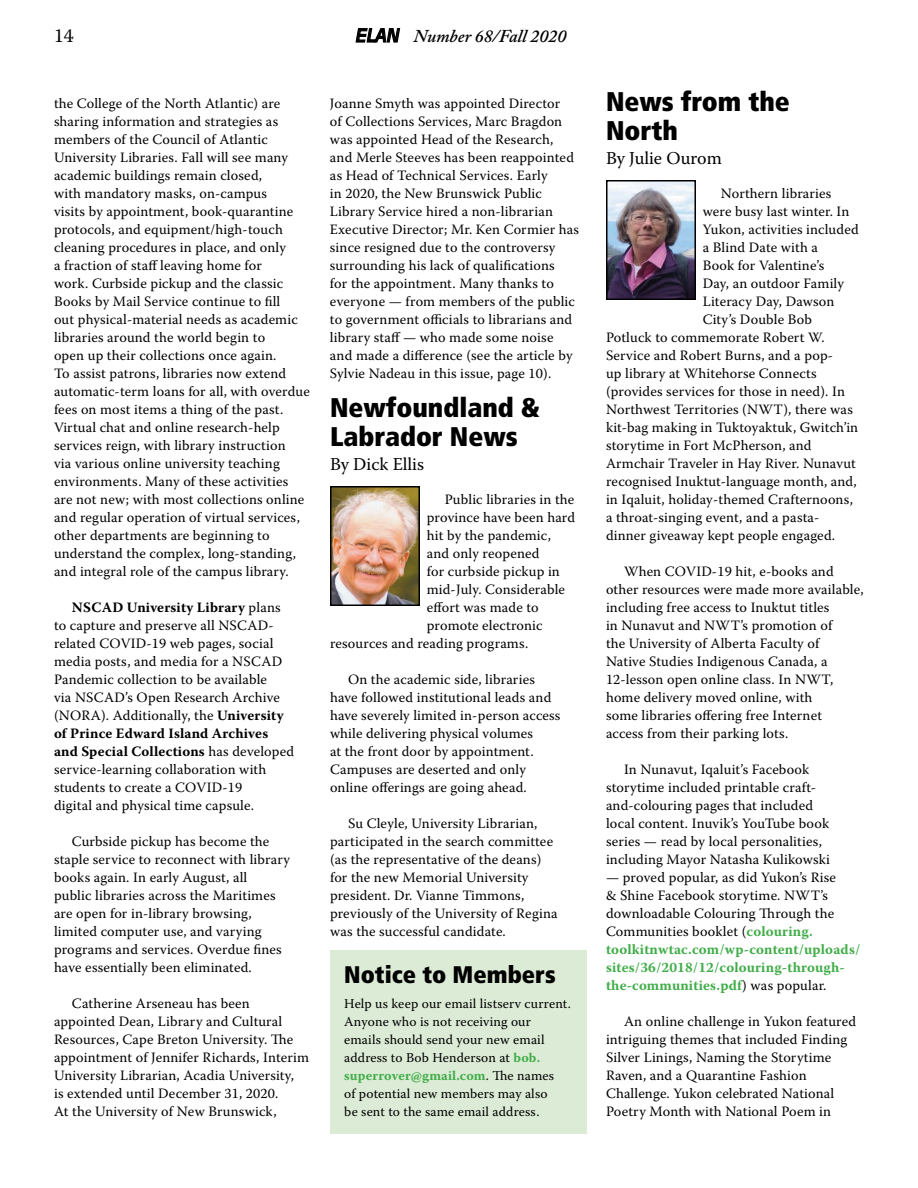
<style>
.page{position:relative;width:918px;height:1188px;background:#fff}
.page>*{position:absolute;margin:0;border:0;box-sizing:border-box;transform-origin:0 0}
.t1{font:900 condensed 27px/28.5px "Frutiger";color:#000}
.t2{font:900 condensed 24px "Frutiger";color:#000}
.t3{font:19.5px "Warnock Pro";color:#000}
.t4{font:18px "Warnock Pro";color:#000}
.t5{font:italic 600 18px "Adobe Caslon Pro";color:#000}
.t6{font:14.25px/18px "Warnock Pro";letter-spacing:.01em;color:#000}
.t7{font:13.5px/18px "Warnock Pro";letter-spacing:.01em;color:#000}
.s1{font-family:"Antique Olive Std";font-weight:400}
.s2{font-weight:700}
.s3{font-weight:700;color:#41ad49}
</style>
<div class="page">
<img style="left:333px;top:489px;width:84px;height:114px">
<div style="left:330px;top:486px;width:90px;height:120px;border:2px solid #000"></div>
<img style="left:609px;top:183px;width:84px;height:114px">
<div style="left:606px;top:180px;width:90px;height:120px;border:2px solid #000"></div>
<div style="left:331px;top:950px;width:256px;height:184px;background:#dcebd6"></div>
<h3 class="t3" style="left:54px;top:24px;width:21px">14</h3>
<p class="t5" style="left:355px;top:25px;width:213px"><span class="s1">ELAN</span> Number 68/Fall 2020</p>
<p class="t6" style="left:54px;top:94px;width:257px">the College of the North Atlantic) are sharing information and strategies as members of the Council of Atlantic University Libraries. Fall will see many academic buildings remain closed,<br>with mandatory masks, on-campus<br>visits by appointment, book-quarantine protocols, and equipment/high-touch cleaning procedures in place, and only<br>a fraction of staff leaving home for<br>work. Curbside pickup and the classic Books by Mail Service continue to fill<br>out physical-material needs as academic libraries around the world begin to<br>open up their collections once again.<br>To assist patrons, libraries now extend automatic-term loans for all, with overdue fees on most items a thing of the past.<br>Virtual chat and online research-help services reign, with library instruction<br>via various online university teaching environments. Many of these activities are not new; with most collections online and regular operation of virtual services, other departments are beginning to understand the complex, long-standing, and integral role of the campus library.</p>
<p class="t6" style="left:54px;top:598px;width:242px;text-indent:18px"><span class="s2">NSCAD University Library</span> plans to capture and preserve all NSCAD&shy;related COVID-19 web pages, social media posts, and media for a NSCAD Pandemic collection to be available<br>via NSCAD’s Open Research Archive (NORA). Additionally, the <span class="s2">University of Prince Edward Island Archives and Special Collections</span> has developed service-learning collaboration with students to create a COVID-19<br>digital and physical time capsule.</p>
<p class="t6" style="left:54px;top:832px;width:238px;text-indent:18px">Curbside pickup has become the staple service to reconnect with library books again. In early August, all<br>public libraries across the Maritimes are open for in-library browsing, limited computer use, and varying programs and services. Overdue fines have essentially been eliminated.</p>
<p class="t6" style="left:54px;top:994px;width:257px;text-indent:18px">Catherine Arseneau has been appointed Dean, Library and Cultural Resources, Cape Breton University. The appointment of Jennifer Richards, Interim University Librarian, Acadia University,<br>is extended until December 31, 2020.<br>At the University of New Brunswick,</p>
<p class="t6" style="left:330px;top:94px;width:251px">Joanne Smyth was appointed Director<br>of Collections Services, Marc Bragdon was appointed Head of the Research, and Merle Steeves has been reappointed as Head of Technical Services. Early<br>in 2020, the New Brunswick Public Library Service hired a non-librarian Executive Director; Mr. Ken Cormier has since resigned due to the controversy surrounding his lack of qualifications<br>for the appointment. Many thanks to everyone — from members of the public to government officials to librarians and library staff — who made some noise and made a difference (see the article by Sylvie Nadeau in this issue, page 10).</p>
<h1 class="t1" style="left:330px;top:394px;width:212px">Newfoundland &amp;<br>Labrador News</h1>
<p class="t4" style="left:330px;top:453px;width:96px">By Dick Ellis</p>
<p class="t6" style="left:445px;top:490px;width:131px">Public libraries in the</p>
<p class="t6" style="left:427px;top:508px;width:150px">province have been hard</p>
<p class="t6" style="left:427px;top:526px;width:126px">hit by the pandemic,</p>
<p class="t6" style="left:427px;top:544px;width:114px">and only reopened</p>
<p class="t6" style="left:427px;top:562px;width:135px">for curbside pickup in</p>
<p class="t6" style="left:427px;top:580px;width:140px">mid-July. Considerable</p>
<p class="t6" style="left:427px;top:598px;width:114px">effort was made to</p>
<p class="t6" style="left:427px;top:616px;width:117px">promote electronic</p>
<p class="t6" style="left:330px;top:634px;width:200px">resources and reading programs.</p>
<p class="t6" style="left:330px;top:670px;width:232px;text-indent:18px">On the academic side, libraries have followed institutional leads and have severely limited in-person access while delivering physical volumes<br>at the front door by appointment.<br>Campuses are deserted and only online offerings are going ahead.</p>
<p class="t6" style="left:330px;top:814px;width:229px;text-indent:18px">Su Cleyle, University Librarian, participated in the search committee (as the representative of the deans) for the new Memorial University president. Dr. Vianne Timmons, previously of the University of Regina was the successful candidate.</p>
<h2 class="t2" style="left:344px;top:960px;width:213px">Notice to Members</h2>
<p class="t7" style="left:344px;top:994px;width:228px">Help us keep our email listserv current.<br>Anyone who is not receiving our emails should send your new email address to Bob Henderson at <span class="s3">bob. superrover@gmail.com</span>. The names<br>of potential new members may also<br>be sent to the same email address.</p>
<h1 class="t1" style="left:606px;top:88px;width:185px">News from the<br>North</h1>
<p class="t4" style="left:606px;top:147px;width:117px">By Julie Ourom</p>
<p class="t6" style="left:721px;top:184px;width:112px">Northern libraries</p>
<p class="t6" style="left:703px;top:202px;width:148px">were busy last winter. In</p>
<p class="t6" style="left:703px;top:220px;width:158px">Yukon, activities included</p>
<p class="t6" style="left:703px;top:238px;width:117px">a Blind Date with a</p>
<p class="t6" style="left:703px;top:256px;width:123px">Book for Valentine’s</p>
<p class="t6" style="left:703px;top:274px;width:143px">Day, an outdoor Family</p>
<p class="t6" style="left:703px;top:292px;width:133px">Literacy Day, Dawson</p>
<p class="t6" style="left:703px;top:310px;width:111px">City’s Double Bob</p>
<p class="t6" style="left:606px;top:328px;width:220px">Potluck to commemorate Robert W.</p>
<p class="t6" style="left:606px;top:346px;width:229px">Service and Robert Burns, and a pop-</p>
<p class="t6" style="left:606px;top:364px;width:212px">up library at Whitehorse Connects</p>
<p class="t6" style="left:606px;top:382px;width:240px">(provides services for those in need). In</p>
<p class="t6" style="left:606px;top:400px;width:248px">Northwest Territories (NWT), there was</p>
<p class="t6" style="left:606px;top:418px;width:254px">kit-bag making in Tuktoyaktuk, Gwitch’in</p>
<p class="t6" style="left:606px;top:436px;width:207px">storytime in Fort McPherson, and</p>
<p class="t6" style="left:606px;top:454px;width:251px">Armchair Traveler in Hay River. Nunavut</p>
<p class="t6" style="left:606px;top:472px;width:252px">recognised Inuktut-language month, and,</p>
<p class="t6" style="left:606px;top:490px;width:248px">in Iqaluit, holiday-themed Crafternoons,</p>
<p class="t6" style="left:606px;top:508px;width:215px">a throat-singing event, and a pasta-</p>
<p class="t6" style="left:606px;top:526px;width:231px">dinner giveaway kept people engaged.</p>
<p class="t6" style="left:606px;top:562px;width:259px;text-indent:18px">When COVID-19 hit, e-books and other resources were made more available, including free access to Inuktut titles<br>in Nunavut and NWT’s promotion of<br>the University of Alberta Faculty of<br>Native Studies Indigenous Canada, a 12-lesson open online class. In NWT, home delivery moved online, with<br>some libraries offering free Internet<br>access from their parking lots.</p>
<p class="t6" style="left:606px;top:760px;width:225px;text-indent:18px">In Nunavut, Iqaluit’s Facebook storytime included printable craft&shy;and-colouring pages that included local content. Inuvik’s YouTube book series — read by local personalities, including Mayor Natasha Kulikowski</p>
<p class="t6" style="left:606px;top:868px;width:256px">— proved popular, as did Yukon’s Rise<br>&amp; Shine Facebook storytime. NWT’s downloadable Colouring Through the Communities booklet (<span class="s3">colouring. toolkitnwtac.com/wp-content/uploads/ sites/36/2018/12/colouring-through&shy;the-communities.pdf</span>) was popular.</p>
<p class="t6" style="left:606px;top:1012px;width:252px;text-indent:18px">An online challenge in Yukon featured intriguing themes that included Finding Silver Linings, Naming the Storytime Raven, and a Quarantine Fashion Challenge. Yukon celebrated National Poetry Month with National Poem in</p>
</div>
